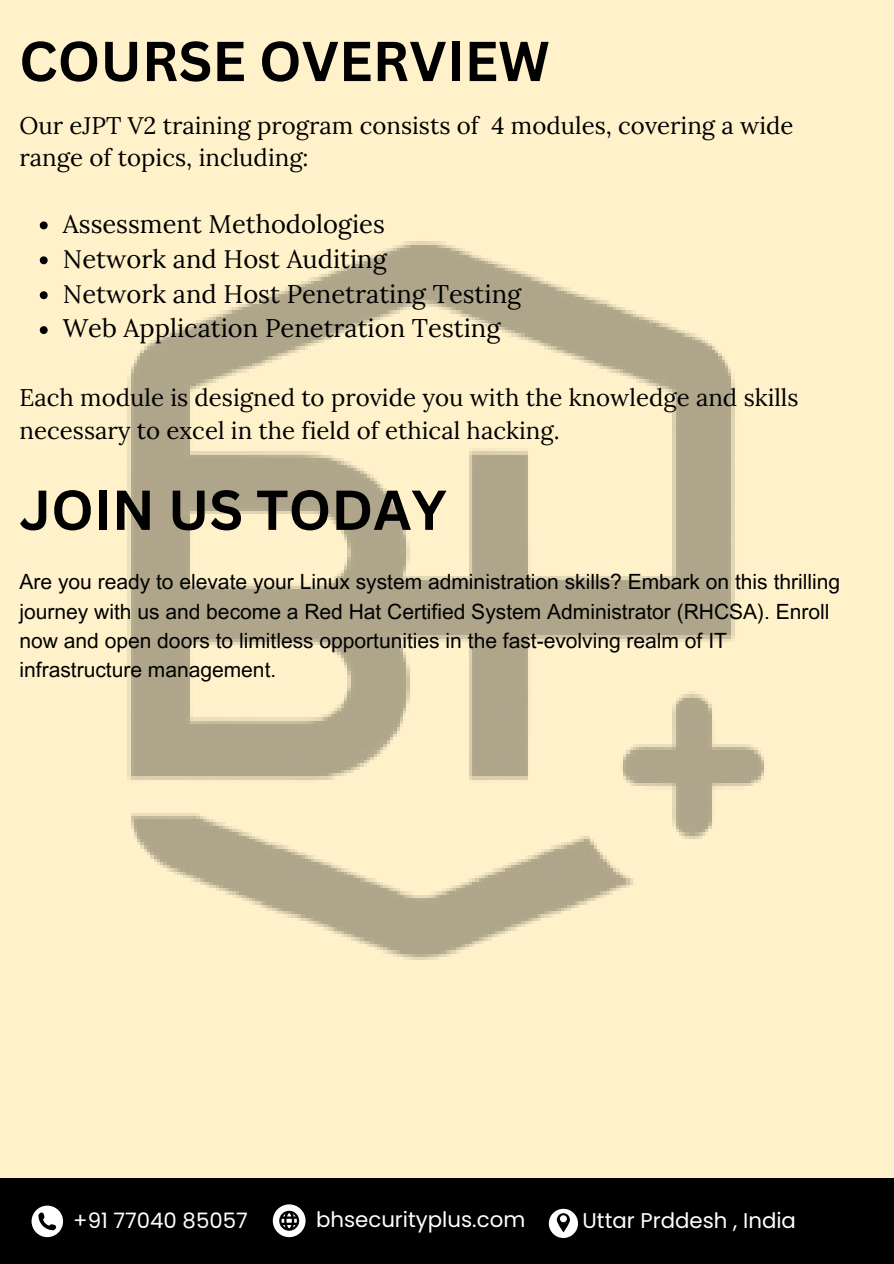
<style>
.page{position:relative;width:894px;height:1264px;background:#fff}
.page>*{position:absolute;margin:0;border:0;box-sizing:border-box;transform-origin:0 0}
.t1{font:700 54.9px "Canva Sans";color:#000}
.t2{font:25.5px "Lora";color:#000}
.t3{font:24px/32.7px "Lora";color:#000}
.t4{font:21.3px "Poppins";color:#fff}
.t5{font:21px/29.2px "Arial MT Pro";color:#000}
</style>
<div class="page">
<div style="left:0;top:0;width:893px;height:1263px;background:#fff2cb"></div>
<img style="left:127px;top:241px;width:637px;height:719px">
<div style="left:0;top:1178px;width:893px;height:85px;background:#000"></div>
<svg style="left:32px;top:1205px;width:31px;height:33px"></svg>
<svg style="left:273px;top:1204px;width:32px;height:34px"></svg>
<svg style="left:548px;top:1208px;width:30px;height:30px"></svg>
<svg style="left:40px;top:221px;width:8px;height:8px"></svg>
<svg style="left:40px;top:256px;width:8px;height:8px"></svg>
<svg style="left:40px;top:291px;width:8px;height:8px"></svg>
<svg style="left:40px;top:326px;width:8px;height:8px"></svg>
<h2 class="t1" style="left:19px;top:22px;width:532px">COURSE OVERVIEW</h2>
<p class="t3" style="left:19px;top:108px;width:775px">Our eJPT V2 training program consists of 4 modules, covering a wide range of topics, including:</p>
<p class="t2" style="left:63px;top:207px;width:323px">Assessment Methodologies</p>
<p class="t2" style="left:63px;top:242px;width:325px">Network and Host Auditing</p>
<p class="t2" style="left:63px;top:277px;width:460px">Network and Host Penetrating Testing</p>
<p class="t2" style="left:63px;top:312px;width:439px">Web Application Penetration Testing</p>
<p class="t3" style="left:19px;top:381px;width:780px">Each module is designed to provide you with the knowledge and skills necessary to excel in the field of ethical hacking.</p>
<h1 class="t1" style="left:19px;top:471px;width:428px">JOIN US TODAY</h1>
<p class="t5" style="left:19px;top:570px;width:821px">Are you ready to elevate your Linux system administration skills? Embark on this thrilling journey with us and become a Red Hat Certified System Administrator (RHCSA). Enroll now and open doors to limitless opportunities in the fast-evolving realm of IT infrastructure management.</p>
<p class="t4" style="left:73px;top:1205px;width:176px">+91 77040 85057</p>
<p class="t4" style="left:316px;top:1204px;width:211px">bhsecurityplus.com</p>
<p class="t4" style="left:582px;top:1205px;width:215px">Uttar Prddesh , India</p>
</div>
